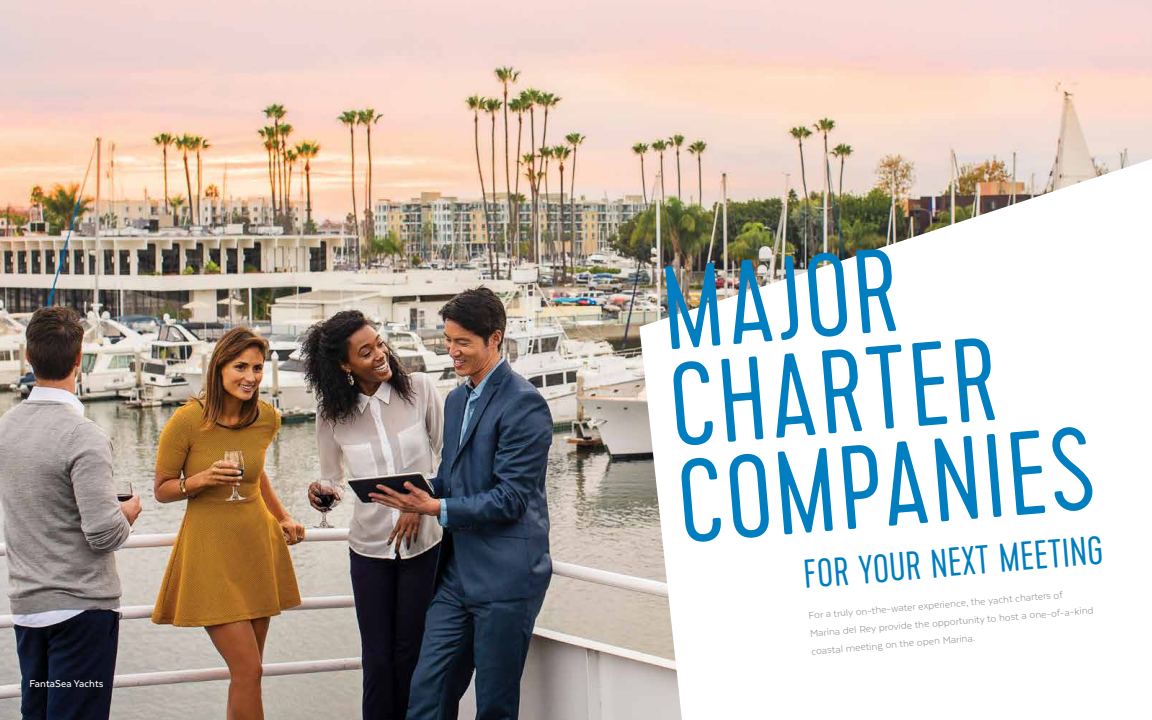
<style>
.page{position:relative;width:1152px;height:720px;background:#fff}
.page>*{position:absolute;margin:0;border:0;box-sizing:border-box;transform-origin:0 0}
.t1{font:300 118.6px/97.2px "Cervo";color:#007ec0}
.t2{font:300 40.2px "Cervo";color:#007ec0}
.t3{font:300 11.3px/17.8px "Texta";color:#808285}
.t4{font:500 11.3px "Texta";letter-spacing:.01em;color:#fff}
</style>
<div class="page">
<img style="left:0;top:0;width:1152px;height:720px">
<svg style="left:639px;top:159px;width:513px;height:561px"></svg>
<p class="t4" style="left:30px;top:678px;width:76px">FantaSea Yachts</p>
<h1 class="t1" style="left:657px;top:266px;width:419px;rotate:-5deg">MAJOR<br>CHARTER<br>COMPANIES</h1>
<h2 class="t2" style="left:802px;top:553px;width:302px;rotate:-5deg">FOR YOUR NEXT MEETING</h2>
<p class="t3" style="left:808px;top:607px;width:286px;rotate:-5deg">For a truly on-the-water experience, the yacht charters of<br>Marina del Rey provide the opportunity to host a one-of-a-kind coastal meeting on the open Marina.</p>
</div>
